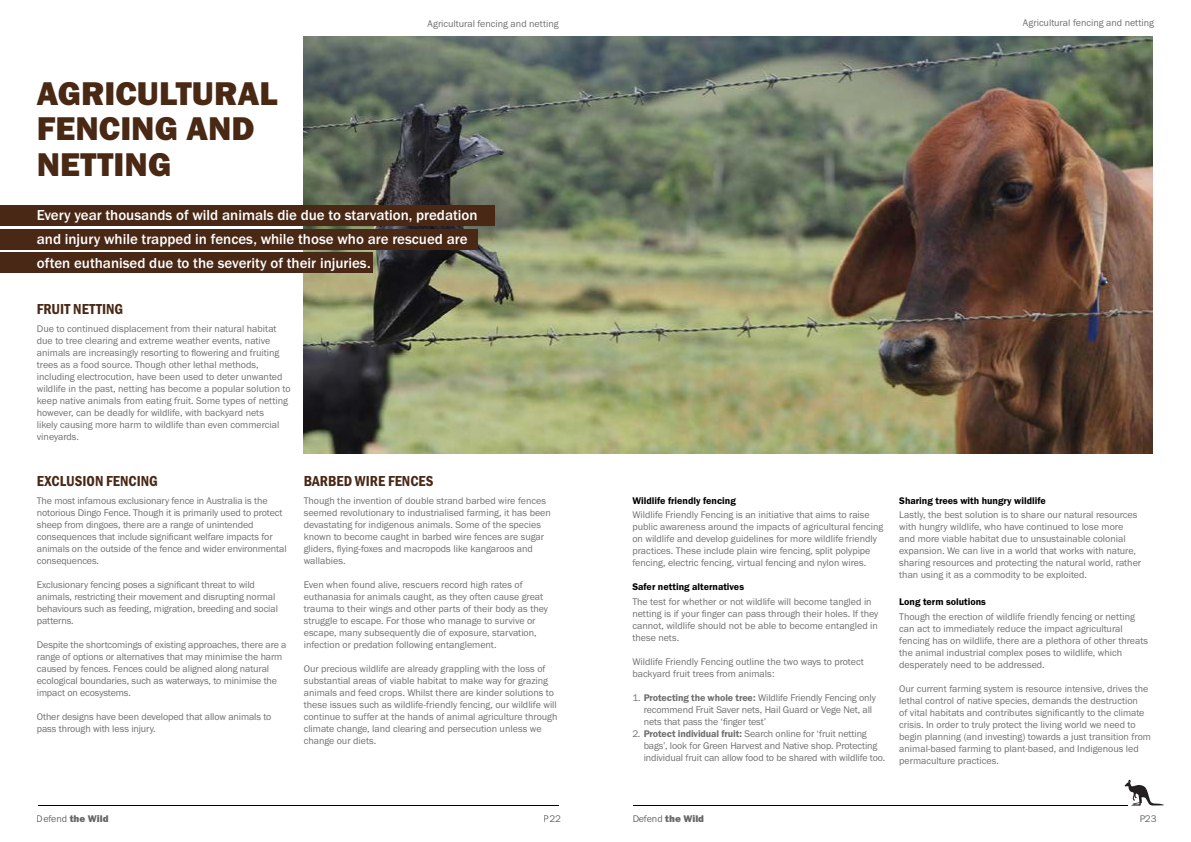
<style>
.page{position:relative;width:1191px;height:842px;background:#fff}
.page>*{position:absolute;margin:0;border:0;box-sizing:border-box;transform-origin:0 0}
.t1{font:34.1px/35.5px "Franklin Gothic URW Hea";color:#492814}
.t2{font:500 15px/24px "Franklin Gothic URW";color:#fff}
.t3{font:15px "Franklin Gothic URW Con Dem";color:#492815}
.t4{font:10px/12px "Franklin Gothic URW Boo";color:#706f6f}
.t5{font:10px "Franklin Gothic URW Dem";color:#000}
.t6{font:10px "Franklin Gothic URW Hea";color:#000}
.t7{font:10px "Franklin Gothic URW Boo";color:#000}
.s1{font-family:"Franklin Gothic URW Dem"}
.s2{font-family:"Franklin Gothic URW Boo"}
</style>
<div class="page">
<hr style="left:38px;top:805px;width:520px;height:1px;background:#000">
<hr style="left:633px;top:805px;width:495px;height:1px;background:#000">
<svg style="left:1124px;top:780px;width:40px;height:26px"></svg>
<img style="left:304px;top:37px;width:848px;height:417px">
<div style="left:0;top:206px;width:494px;height:20px;background:#492815"></div>
<div style="left:0;top:229px;width:477px;height:21px;background:#492815"></div>
<div style="left:0;top:253px;width:372px;height:20px;background:#492815"></div>
<p class="t4" style="left:427px;top:17px;width:133px">Agricultural fencing and netting</p>
<h1 class="t1" style="left:37px;top:75px;width:242px">AGRICULTURAL<br>FENCING AND<br>NETTING</h1>
<h2 class="t2" style="left:37px;top:203px;width:442px">Every year thousands of wild animals die due to starvation, predation and injury while trapped in fences, while those who are rescued are often euthanised due to the severity of their injuries.</h2>
<h2 class="t3" style="left:37px;top:299px;width:88px">FRUIT NETTING</h2>
<p class="t4" style="left:37px;top:323px;width:255px">Due to continued displacement from their natural habitat due to tree clearing and extreme weather events, native animals are increasingly resorting to flowering and fruiting trees as a food source. Though other lethal methods, including electrocution, have been used to deter unwanted wildlife in the past, netting has become a popular solution to keep native animals from eating fruit. Some types of netting however, can be deadly for wildlife, with backyard nets<br>likely causing more harm to wildlife than even commercial vineyards.</p>
<h2 class="t3" style="left:37px;top:470px;width:123px">EXCLUSION FENCING</h2>
<h2 class="t3" style="left:304px;top:470px;width:131px">BARBED WIRE FENCES</h2>
<p class="t4" style="left:37px;top:494px;width:251px">The most infamous exclusionary fence in Australia is the notorious Dingo Fence. Though it is primarily used to protect sheep from dingoes, there are a range of unintended consequences that include significant welfare impacts for animals on the outside of the fence and wider environmental consequences.</p>
<p class="t4" style="left:37px;top:578px;width:243px">Exclusionary fencing poses a significant threat to wild animals, restricting their movement and disrupting normal behaviours such as feeding, migration, breeding and social patterns.</p>
<p class="t4" style="left:37px;top:638px;width:251px">Despite the shortcomings of existing approaches, there are a range of options or alternatives that may minimise the harm caused by fences. Fences could be aligned along natural ecological boundaries, such as waterways, to minimise the impact on ecosystems.</p>
<p class="t4" style="left:37px;top:710px;width:236px">Other designs have been developed that allow animals to pass through with less injury.</p>
<p class="t4" style="left:304px;top:494px;width:249px">Though the invention of double strand barbed wire fences seemed revolutionary to industrialised farming, it has been devastating for indigenous animals. Some of the species known to become caught in barbed wire fences are sugar gliders, flying-foxes and macropods like kangaroos and wallabies.</p>
<p class="t4" style="left:304px;top:578px;width:246px">Even when found alive, rescuers record high rates of euthanasia for animals caught, as they often cause great trauma to their wings and other parts of their body as they struggle to escape. For those who manage to survive or escape, many subsequently die of exposure, starvation, infection or predation following entanglement.</p>
<p class="t4" style="left:304px;top:662px;width:255px">Our precious wildlife are already grappling with the loss of substantial areas of viable habitat to make way for grazing animals and feed crops. Whilst there are kinder solutions to these issues such as wildlife-friendly fencing, our wildlife will continue to suffer at the hands of animal agriculture through climate change, land clearing and persecution unless we change our diets.</p>
<p class="t4" style="left:1023px;top:17px;width:133px">Agricultural fencing and netting</p>
<p class="t5" style="left:632px;top:494px;width:105px">Wildlife friendly fencing</p>
<p class="t4" style="left:632px;top:509px;width:253px">Wildlife Friendly Fencing is an initiative that aims to raise public awareness around the impacts of agricultural fencing on wildlife and develop guidelines for more wildlife friendly practices. These include plain wire fencing, split polypipe fencing, electric fencing, virtual fencing and nylon wires.</p>
<p class="t5" style="left:632px;top:581px;width:113px">Safer netting alternatives</p>
<p class="t4" style="left:632px;top:596px;width:247px">The test for whether or not wildlife will become tangled in netting is if your finger can pass through their holes. If they cannot, wildlife should not be able to become entangled in these nets.</p>
<p class="t4" style="left:632px;top:656px;width:233px">Wildlife Friendly Fencing outline the two ways to protect backyard fruit trees from animals:</p>
<p class="t4" style="left:643px;top:692px;width:234px;text-indent:-11px">1. <span class="s1">Protecting the whole tree:</span> Wildlife Friendly Fencing only recommend Fruit Saver nets, Hail Guard or Vege Net, all nets that pass the ‘finger test’</p>
<p class="t4" style="left:643px;top:728px;width:243px;text-indent:-11px">2. <span class="s1">Protect individual fruit:</span> Search online for ‘fruit netting bags’, look for Green Harvest and Native shop. Protecting individual fruit can allow food to be shared with wildlife too.</p>
<p class="t5" style="left:899px;top:494px;width:148px">Sharing trees with hungry wildlife</p>
<p class="t4" style="left:899px;top:509px;width:243px">Lastly, the best solution is to share our natural resources with hungry wildlife, who have continued to lose more and more viable habitat due to unsustainable colonial expansion. We can live in a world that works with nature, sharing resources and protecting the natural world, rather than using it as a commodity to be exploited.</p>
<p class="t5" style="left:899px;top:596px;width:88px">Long term solutions</p>
<p class="t4" style="left:899px;top:610px;width:250px">Though the erection of wildlife friendly fencing or netting can act to immediately reduce the impact agricultural fencing has on wildlife, there are a plethora of other threats the animal industrial complex poses to wildlife, which desperately need to be addressed.</p>
<p class="t4" style="left:899px;top:682px;width:253px">Our current farming system is resource intensive, drives the lethal control of native species, demands the destruction<br>of vital habitats and contributes significantly to the climate crisis. In order to truly protect the living world we need to begin planning (and investing) towards a just transition from animal-based farming to plant-based, and Indigenous led permaculture practices.</p>
<p class="t6" style="left:37px;top:812px;width:73px"><span class="s2">Defend</span> the Wild</p>
<p class="t7" style="left:544px;top:812px;width:19px">P22</p>
<p class="t6" style="left:632px;top:812px;width:73px"><span class="s2">Defend</span> the Wild</p>
<p class="t7" style="left:1139px;top:812px;width:19px">P23</p>
</div>
